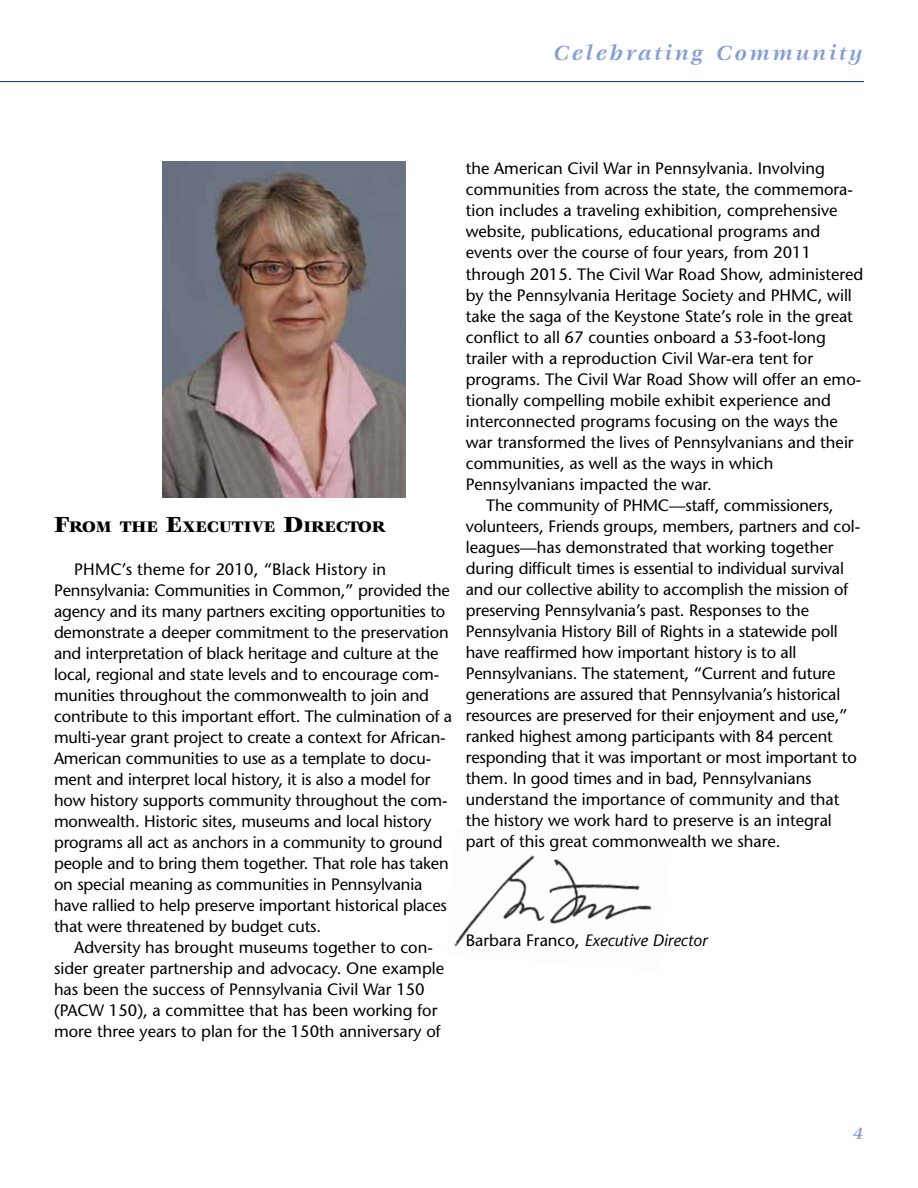
<style>
.page{position:relative;width:918px;height:1188px;background:#fff}
.page>*{position:absolute;margin:0;border:0;box-sizing:border-box;transform-origin:0 0}
.t1{font:italic 700 22.5px "Veljovic";letter-spacing:.13em;color:#859fd2}
.t2{font:italic 700 18px "Veljovic";color:#859fd2}
.t3{font:900 16.8px "Veljovic";color:#000}
.t4{font:16.5px/21px "Stone Sans";letter-spacing:-.01em;color:#000}
.t5{font:italic 16.5px "Stone Sans";color:#000}
.s1{font-size:24px}
.s2{font-style:normal}
</style>
<div class="page">
<img style="left:454px;top:855px;width:198px;height:92px">
<img style="left:162px;top:162px;width:243px;height:335px">
<hr style="left:0;top:81px;width:864px;height:1px;background:#25408f">
<h1 class="t1" style="left:554px;top:41px;width:310px">Celebrating Community</h1>
<p class="t3" style="left:54px;top:518px;width:333px"><span class="s1">F</span>ROM THE <span class="s1">E</span>XECUTIVE <span class="s1">D</span>IRECTOR</p>
<p class="t4" style="left:54px;top:559px;width:400px;text-indent:20px">PHMC’s theme for 2010, “Black History in Pennsylvania: Communities in Common,” provided the agency and its many partners exciting opportunities to demonstrate a deeper commitment to the preservation and interpretation of black heritage and culture at the local, regional and state levels and to encourage com&shy;munities throughout the commonwealth to join and contribute to this important effort. The culmination of a multi-year grant project to create a context for African-American communities to use as a template to docu&shy;ment and interpret local history, it is also a model for how history supports community throughout the com&shy;monwealth. Historic sites, museums and local history programs all act as anchors in a community to ground people and to bring them together. That role has taken on special meaning as communities in Pennsylvania have rallied to help preserve important historical places that were threatened by budget cuts.</p>
<p class="t4" style="left:54px;top:937px;width:392px;text-indent:20px">Adversity has brought museums together to con&shy;sider greater partnership and advocacy. One example has been the success of Pennsylvania Civil War 150 (PACW 150), a committee that has been working for more three years to plan for the 150th anniversary of</p>
<p class="t4" style="left:466px;top:158px;width:361px">the American Civil War in Pennsylvania. Involving</p>
<p class="t4" style="left:466px;top:179px;width:389px">communities from across the state, the commemora-</p>
<p class="t4" style="left:466px;top:200px;width:373px">tion includes a traveling exhibition, comprehensive</p>
<p class="t4" style="left:466px;top:221px;width:356px">website, publications, educational programs and</p>
<p class="t4" style="left:466px;top:242px;width:347px">events over the course of four years, from 2011</p>
<p class="t4" style="left:466px;top:263px;width:399px">through 2015. The Civil War Road Show, administered</p>
<p class="t4" style="left:466px;top:284px;width:388px">by the Pennsylvania Heritage Society and PHMC, will</p>
<p class="t4" style="left:466px;top:305px;width:389px">take the saga of the Keystone State’s role in the great</p>
<p class="t4" style="left:466px;top:326px;width:362px">conflict to all 67 counties onboard a 53-foot-long</p>
<p class="t4" style="left:466px;top:347px;width:349px">trailer with a reproduction Civil War-era tent for</p>
<p class="t4" style="left:466px;top:368px;width:397px">programs. The Civil War Road Show will offer an emo-</p>
<p class="t4" style="left:466px;top:389px;width:367px">tionally compelling mobile exhibit experience and</p>
<p class="t4" style="left:466px;top:410px;width:374px">interconnected programs focusing on the ways the</p>
<p class="t4" style="left:466px;top:431px;width:389px">war transformed the lives of Pennsylvanians and their</p>
<p class="t4" style="left:466px;top:452px;width:309px">communities, as well as the ways in which</p>
<p class="t4" style="left:466px;top:473px;width:248px">Pennsylvanians impacted the war.</p>
<p class="t4" style="left:486px;top:494px;width:349px">The community of PHMC—staff, commissioners,</p>
<p class="t4" style="left:466px;top:515px;width:396px">volunteers, Friends groups, members, partners and col-</p>
<p class="t4" style="left:466px;top:536px;width:369px">leagues—has demonstrated that working together</p>
<p class="t4" style="left:466px;top:557px;width:380px">during difficult times is essential to individual survival</p>
<p class="t4" style="left:466px;top:578px;width:384px">and our collective ability to accomplish the mission of</p>
<p class="t4" style="left:466px;top:599px;width:345px">preserving Pennsylvania’s past. Responses to the</p>
<p class="t4" style="left:466px;top:620px;width:374px">Pennsylvania History Bill of Rights in a statewide poll</p>
<p class="t4" style="left:466px;top:641px;width:332px">have reaffirmed how important history is to all</p>
<p class="t4" style="left:466px;top:662px;width:371px">Pennsylvanians. The statement, “Current and future</p>
<p class="t4" style="left:466px;top:683px;width:376px">generations are assured that Pennsylvania’s historical</p>
<p class="t4" style="left:466px;top:704px;width:383px">resources are preserved for their enjoyment and use,”</p>
<p class="t4" style="left:466px;top:725px;width:369px">ranked highest among participants with 84 percent</p>
<p class="t4" style="left:466px;top:746px;width:393px">responding that it was important or most important to</p>
<p class="t4" style="left:466px;top:767px;width:347px">them. In good times and in bad, Pennsylvanians</p>
<p class="t4" style="left:466px;top:788px;width:375px">understand the importance of community and that</p>
<p class="t4" style="left:466px;top:809px;width:368px">the history we work hard to preserve is an integral</p>
<p class="t4" style="left:466px;top:830px;width:316px">part of this great commonwealth we share.</p>
<p class="t5" style="left:466px;top:930px;width:243px"><span class="s2">Barbara Franco,</span> Executive Director</p>
<p class="t2" style="left:853px;top:1123px;width:11px">4</p>
</div>
